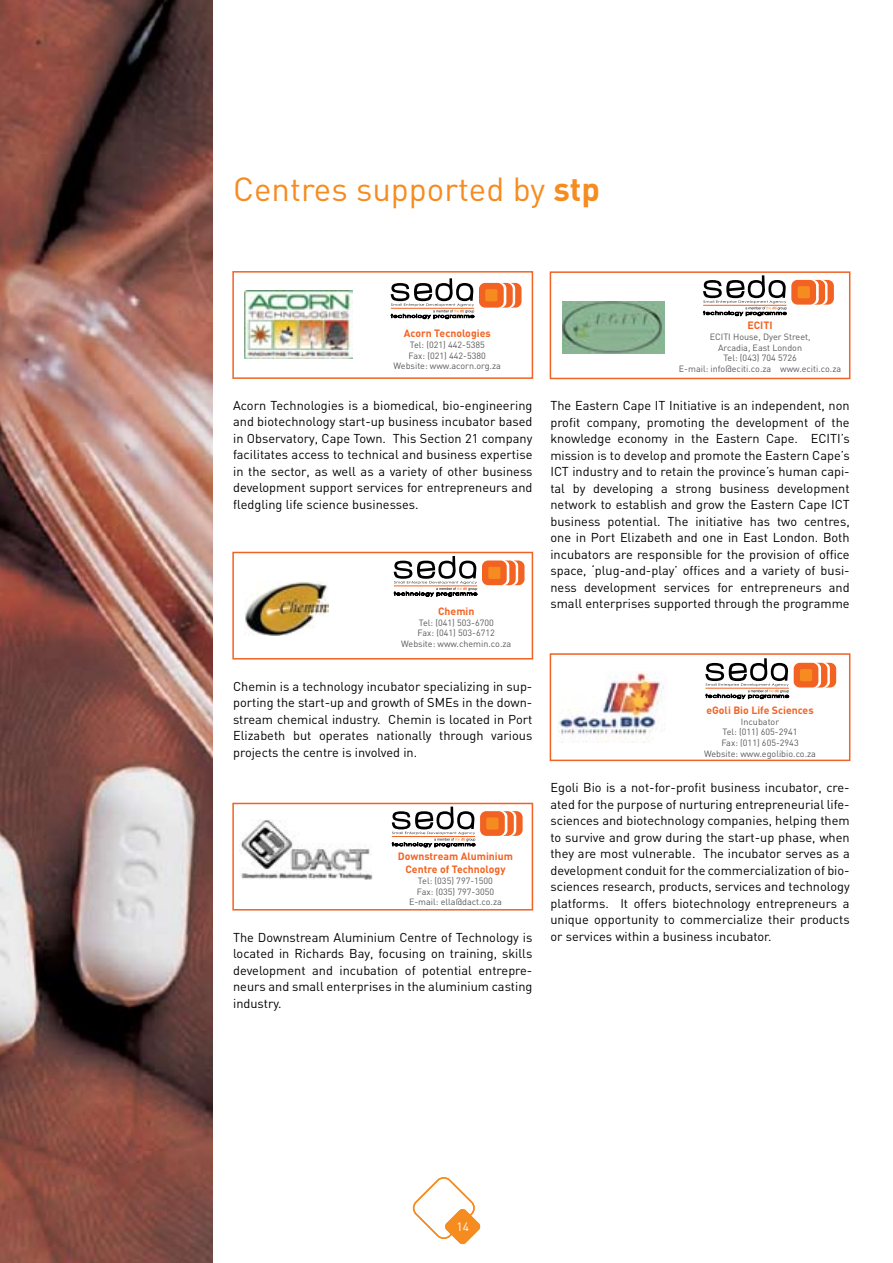
<style>
.page{position:relative;width:893px;height:1263px;background:#fff}
.page>*{position:absolute;margin:0;border:0;box-sizing:border-box;transform-origin:0 0}
.t1{font:33px "DIN";color:#f68c1f}
.t2{font:12.75px/16.5px "DIN";color:#000;text-align:justify}
.t3{font:12px "DIN";color:#fff}
.t4{font:700 10.5px/12.6px "DIN";color:#f26222;text-align:center}
.t5{font:9px/10.8px "DIN";color:#58595b;text-align:center}
.s1{font-weight:700}
</style>
<div class="page">
<svg style="left:413px;top:1177px;width:68px;height:67px"></svg>
<img style="left:0;top:0;width:213px;height:1263px">
<div style="left:232px;top:271px;width:301px;height:108px;border:2px solid #f26222"></div>
<div style="left:232px;top:552px;width:301px;height:107px;border:2px solid #f26222"></div>
<div style="left:232px;top:803px;width:301px;height:107px;border:2px solid #f26222"></div>
<div style="left:550px;top:653px;width:300px;height:108px;border:2px solid #f26222"></div>
<div style="left:550px;top:271px;width:300px;height:108px;border:2px solid #f26222"></div>
<div style="left:479px;top:283px;width:25px;height:25px;background:#f26222;border-radius:6px"></div>
<div style="left:485px;top:289px;width:12px;height:12px;background:#f68c1f;border-radius:2px"></div>
<svg style="left:501px;top:283px;width:20px;height:25px"></svg>
<svg style="left:391px;top:278px;width:84px;height:41px"></svg>
<div style="left:791px;top:280px;width:25px;height:25px;background:#f26222;border-radius:6px"></div>
<div style="left:798px;top:286px;width:12px;height:12px;background:#f68c1f;border-radius:2px"></div>
<svg style="left:813px;top:280px;width:21px;height:25px"></svg>
<svg style="left:703px;top:275px;width:84px;height:41px"></svg>
<div style="left:794px;top:663px;width:24px;height:24px;background:#f26222;border-radius:6px"></div>
<div style="left:800px;top:669px;width:12px;height:12px;background:#f68c1f;border-radius:2px"></div>
<svg style="left:816px;top:663px;width:20px;height:24px"></svg>
<svg style="left:705px;top:658px;width:84px;height:41px"></svg>
<div style="left:482px;top:560px;width:25px;height:25px;background:#f26222;border-radius:6px"></div>
<div style="left:488px;top:567px;width:12px;height:12px;background:#f68c1f;border-radius:2px"></div>
<svg style="left:504px;top:560px;width:20px;height:25px"></svg>
<svg style="left:394px;top:556px;width:84px;height:41px"></svg>
<img style="left:244px;top:290px;width:108px;height:69px">
<img style="left:239px;top:820px;width:134px;height:60px">
<div style="left:480px;top:811px;width:25px;height:25px;background:#f26222;border-radius:6px"></div>
<div style="left:486px;top:817px;width:12px;height:12px;background:#f68c1f;border-radius:2px"></div>
<svg style="left:502px;top:811px;width:21px;height:25px"></svg>
<svg style="left:392px;top:807px;width:84px;height:41px"></svg>
<img style="left:245px;top:581px;width:84px;height:55px">
<img style="left:562px;top:302px;width:102px;height:51px">
<img style="left:557px;top:672px;width:107px;height:70px">
<h1 class="t1" style="left:233px;top:171px;width:368px">Centres supported by <span class="s1">stp</span></h1>
<p class="t4" style="left:404px;top:326px;width:88px">Acorn Tecnologies</p>
<p class="t5" style="left:394px;top:339px;width:109px">Tel: (021) 442-5385<br>Fax: (021) 442-5380<br>Website: www.acorn.org.za</p>
<p class="t4" style="left:747px;top:318px;width:27px">ECITI</p>
<p class="t5" style="left:679px;top:331px;width:164px">ECITI House, Dyer Street,<br>Arcadia, East London<br>Tel: (043) 704 5726<br>E-mail: info@eciti.co.za www.eciti.co.za</p>
<p class="t2" style="left:233px;top:397px;width:301px">Acorn Technologies is a biomedical, bio-engineering and biotechnology start-up business incubator based in Observatory, Cape Town. This Section 21 company facilitates access to technical and business expertise in the sector, as well as a variety of other business development support services for entrepreneurs and fledgling life science businesses.</p>
<p class="t4" style="left:438px;top:604px;width:38px">Chemin</p>
<p class="t5" style="left:401px;top:617px;width:112px">Tel: (041) 503-6700<br>Fax: (041) 503-6712<br>Website: www.chemin.co.za</p>
<p class="t2" style="left:233px;top:678px;width:301px">Chemin is a technology incubator specializing in sup&shy;porting the start-up and growth of SMEs in the down&shy;stream chemical industry. Chemin is located in Port Elizabeth but operates nationally through various projects the centre is involved in.</p>
<p class="t4" style="left:398px;top:850px;width:117px">Downstream Aluminium<br>Centre of Technology</p>
<p class="t5" style="left:409px;top:875px;width:94px">Tel: (035) 797-1500<br>Fax: (035) 797-3050<br>E-mail: ella@dact.co.za</p>
<p class="t2" style="left:233px;top:929px;width:301px">The Downstream Aluminium Centre of Technology is located in Richards Bay, focusing on training, skills development and incubation of potential entrepre&shy;neurs and small enterprises in the aluminium casting industry.</p>
<p class="t2" style="left:550px;top:398px;width:301px">The Eastern Cape IT Initiative is an independent, non profit company, promoting the development of the knowledge economy in the Eastern Cape. ECITI’s mission is to develop and promote the Eastern Cape’s ICT industry and to retain the province’s human capi&shy;tal by developing a strong business development network to establish and grow the Eastern Cape ICT business potential. The initiative has two centres, one in Port Elizabeth and one in East London. Both incubators are responsible for the provision of office space, ‘plug-and-play’ offices and a variety of busi&shy;ness development services for entrepreneurs and small enterprises supported through the programme</p>
<p class="t4" style="left:706px;top:703px;width:109px">eGoli Bio Life Sciences</p>
<p class="t5" style="left:704px;top:716px;width:113px">Incubator<br>Tel: (011) 605-2941<br>Fax: (011) 605-2943<br>Website: www.egolibio.co.za</p>
<p class="t2" style="left:550px;top:779px;width:301px">Egoli Bio is a not-for-profit business incubator, cre&shy;ated for the purpose of nurturing entrepreneurial life&shy;sciences and biotechnology companies, helping them to survive and grow during the start-up phase, when they are most vulnerable. The incubator serves as a development conduit for the commercialization of bio&shy;sciences research, products, services and technology platforms. It offers biotechnology entrepreneurs a unique opportunity to commercialize their products or services within a business incubator.</p>
<p class="t3" style="left:456px;top:1220px;width:14px">14</p>
</div>
